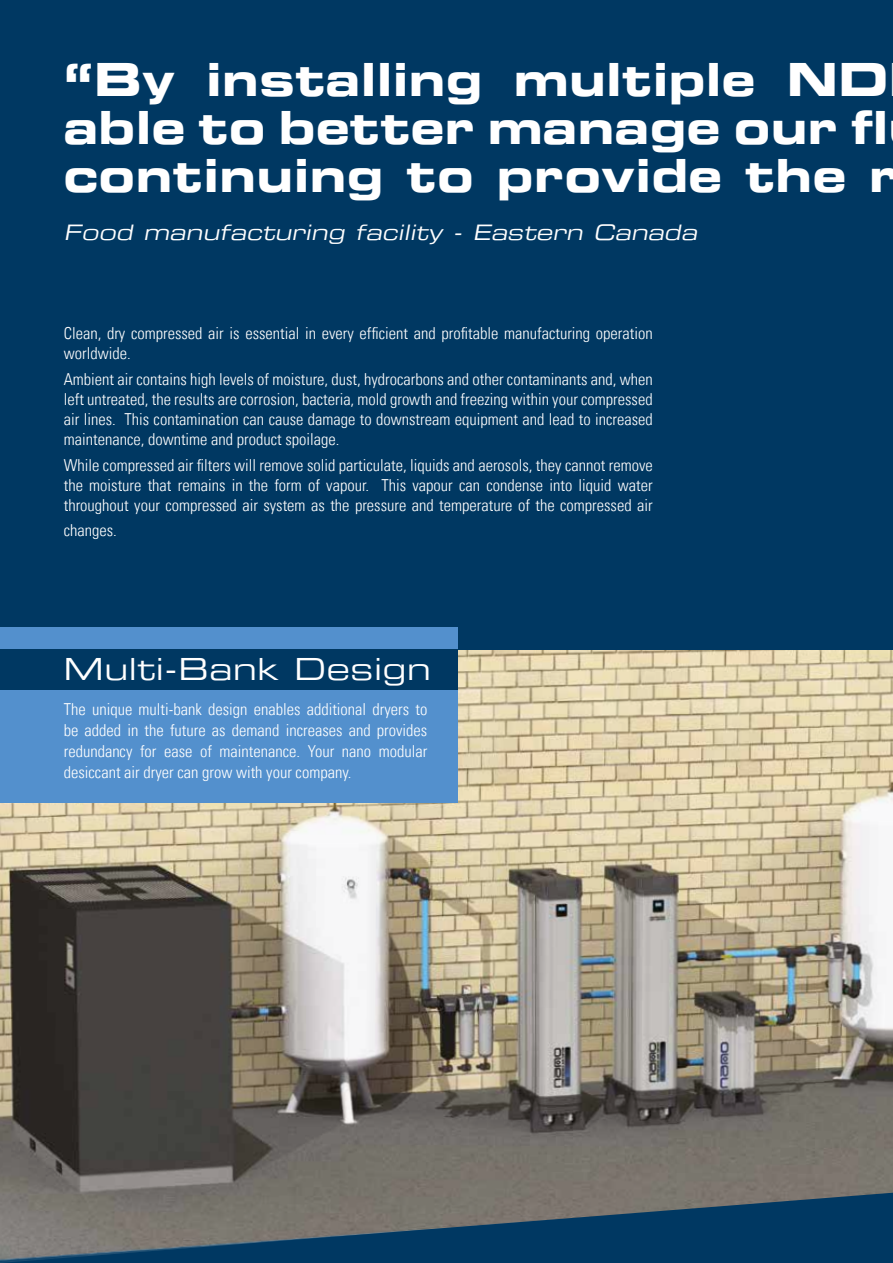
<style>
.page{position:relative;width:893px;height:1263px;background:#003862}
.page>*{position:absolute;margin:0;border:0;box-sizing:border-box;transform-origin:0 0}
.t1{font:45px/48px "Eurostile Bold Extended Two";letter-spacing:.01em;color:#fff}
.t2{font:30px "Eurostile Extended Two";letter-spacing:.02em;color:#fff}
.t3{font:italic 21px "Eurostile Extended Two";color:#fff}
.t4{font:300 condensed 16.5px/19.8px "Univers LT";color:#fff;text-align:justify}
</style>
<div class="page">
<img style="left:0;top:651px;width:893px;height:542px">
<div style="left:0;top:628px;width:457px;height:175px;background:#5390cd"></div>
<div style="left:0;top:649px;width:457px;height:41px;background:#003862"></div>
<svg style="left:0;top:1193px;width:888px;height:70px"></svg>
<h1 class="t1" style="left:64px;top:55px;width:837px">“By installing multiple ND able to better manage our fl continuing to provide the r</h1>
<p class="t3" style="left:64px;top:218px;width:640px">Food manufacturing facility - Eastern Canada</p>
<p class="t4" style="left:64px;top:323px;width:590px">Clean, dry compressed air is essential in every efficient and profitable manufacturing operation worldwide.</p>
<p class="t4" style="left:64px;top:369px;width:590px">Ambient air contains high levels of moisture, dust, hydrocarbons and other contaminants and, when left untreated, the results are corrosion, bacteria, mold growth and freezing within your compressed air lines. This contamination can cause damage to downstream equipment and lead to increased maintenance, downtime and product spoilage.</p>
<p class="t4" style="left:64px;top:455px;width:590px">While compressed air filters will remove solid particulate, liquids and aerosols, they cannot remove the moisture that remains in the form of vapour. This vapour can condense into liquid water throughout your compressed air system as the pressure and temperature of the compressed air</p>
<p class="t4" style="left:64px;top:520px;width:55px">changes.</p>
<h2 class="t2" style="left:64px;top:649px;width:369px">Multi-Bank Design</h2>
<p class="t4" style="left:64px;top:699px;width:365px;line-height:21px">The unique multi-bank design enables additional dryers to be added in the future as demand increases and provides redundancy for ease of maintenance. Your nano modular desiccant air dryer can grow with your company.</p>
</div>
